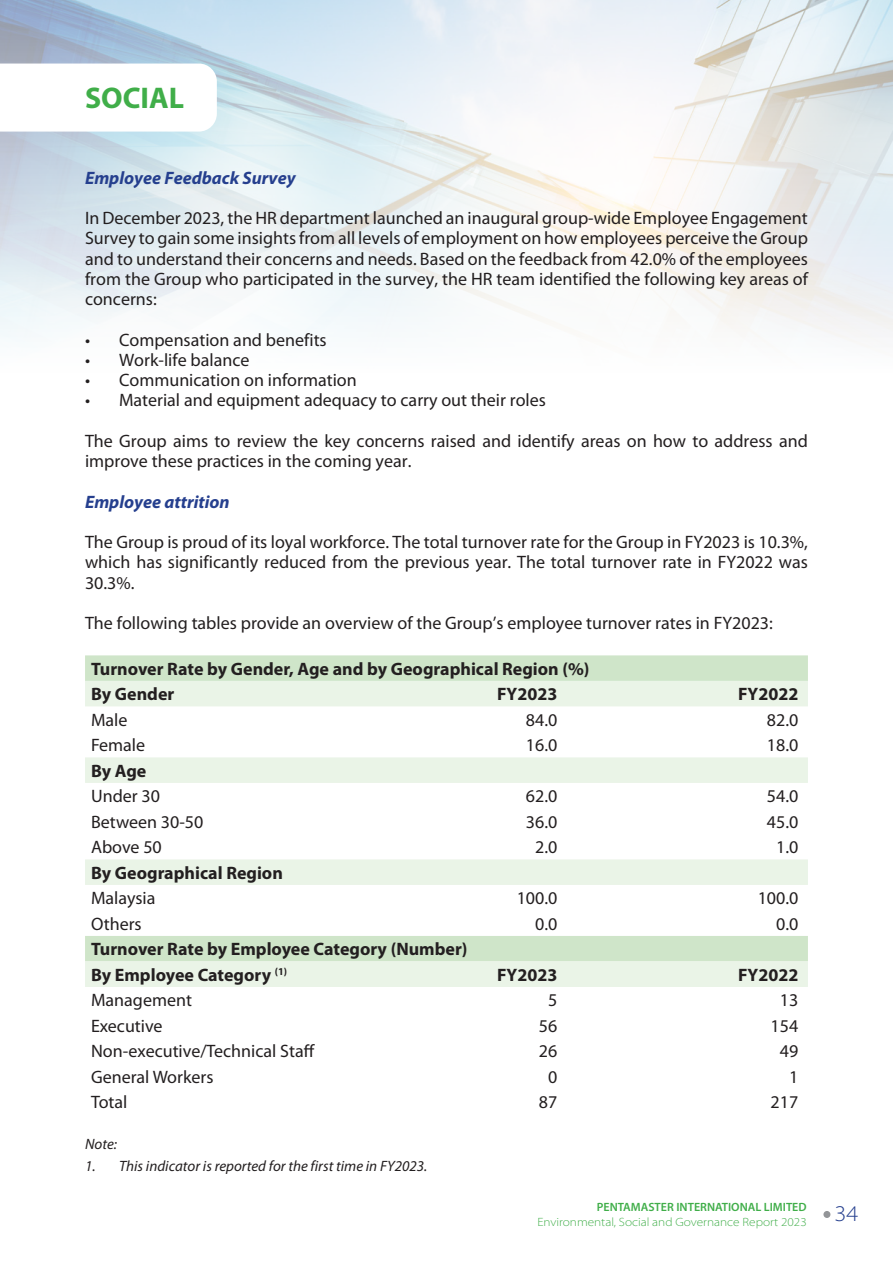
<style>
.page{position:relative;width:893px;height:1263px;background:#fff}
.page>*{position:absolute;margin:0;border:0;box-sizing:border-box;transform-origin:0 0}
.t1{font:700 30px "Myriad Pro";color:#40ae49}
.t2{font:300 semi-expanded 22.5px "Myriad Pro";color:#253f8e}
.t3{font:18px/20.2px "Myriad Pro";color:#231f20;text-align:justify}
.t4{font:700 18px "Myriad Pro";color:#231f20}
.t5{font:italic 700 18px "Myriad Pro";color:#253f8e}
.t6{font:italic 15px "Myriad Pro";color:#231f20}
.t7{font:300 semi-expanded 12px "Myriad Pro";color:#40ae49}
.t8{font:600 12px "Myriad Pro";color:#40ae49}
</style>
<div class="page">
<img style="left:0;top:0;width:893px;height:338px">
<div style="left:823px;top:1211px;width:7px;height:7px;background:#939598;border-radius:50%"></div>
<div style="left:85px;top:655px;width:723px;height:26px;background:#cfe5c9"></div>
<svg style="left:85px;top:681px;width:723px;height:306px"></svg>
<svg style="left:0;top:64px;width:217px;height:68px"></svg>
<p class="t1" style="left:85px;top:81px;width:101px">SOCIAL</p>
<p class="t5" style="left:85px;top:168px;width:212px">Employee Feedback Survey</p>
<p class="t3" style="left:85px;top:208px;width:724px">In December 2023, the HR department launched an inaugural group-wide Employee Engagement Survey to gain some insights from all levels of employment on how employees perceive the Group and to understand their concerns and needs. Based on the feedback from 42.0% of the employees from the Group who participated in the survey, the HR team identified the following key areas of concerns:</p>
<p class="t3" style="left:85px;top:330px;width:243px">• Compensation and benefits</p>
<p class="t3" style="left:85px;top:350px;width:166px">• Work-life balance</p>
<p class="t3" style="left:85px;top:370px;width:273px">• Communication on information</p>
<p class="t3" style="left:85px;top:391px;width:462px">• Material and equipment adequacy to carry out their roles</p>
<p class="t3" style="left:85px;top:431px;width:724px">The Group aims to review the key concerns raised and identify areas on how to address and improve these practices in the coming year.</p>
<p class="t5" style="left:85px;top:492px;width:146px">Employee attrition</p>
<p class="t3" style="left:85px;top:532px;width:724px">The Group is proud of its loyal workforce. The total turnover rate for the Group in FY2023 is 10.3%, which has significantly reduced from the previous year. The total turnover rate in FY2022 was 30.3%.</p>
<p class="t3" style="left:85px;top:613px;width:689px">The following tables provide an overview of the Group’s employee turnover rates in FY2023:</p>
<p class="t4" style="left:91px;top:659px;width:500px">Turnover Rate by Gender, Age and by Geographical Region (%)</p>
<p class="t4" style="left:91px;top:684px;width:85px">By Gender</p>
<p class="t4" style="left:497px;top:684px;width:62px">FY2023</p>
<p class="t4" style="left:738px;top:684px;width:62px">FY2022</p>
<p class="t3" style="left:91px;top:710px;width:38px">Male</p>
<p class="t3" style="left:526px;top:710px;width:33px">84.0</p>
<p class="t3" style="left:767px;top:710px;width:33px">82.0</p>
<p class="t3" style="left:91px;top:736px;width:56px">Female</p>
<p class="t3" style="left:526px;top:736px;width:33px">16.0</p>
<p class="t3" style="left:767px;top:736px;width:33px">18.0</p>
<p class="t4" style="left:91px;top:761px;width:57px">By Age</p>
<p class="t3" style="left:91px;top:787px;width:70px">Under 30</p>
<p class="t3" style="left:526px;top:787px;width:33px">62.0</p>
<p class="t3" style="left:767px;top:787px;width:33px">54.0</p>
<p class="t3" style="left:91px;top:812px;width:114px">Between 30-50</p>
<p class="t3" style="left:526px;top:812px;width:33px">36.0</p>
<p class="t3" style="left:767px;top:812px;width:33px">45.0</p>
<p class="t3" style="left:91px;top:838px;width:72px">Above 50</p>
<p class="t3" style="left:535px;top:838px;width:24px">2.0</p>
<p class="t3" style="left:776px;top:838px;width:24px">1.0</p>
<p class="t4" style="left:91px;top:863px;width:193px">By Geographical Region</p>
<p class="t3" style="left:91px;top:889px;width:66px">Malaysia</p>
<p class="t3" style="left:517px;top:889px;width:42px">100.0</p>
<p class="t3" style="left:758px;top:889px;width:42px">100.0</p>
<p class="t3" style="left:91px;top:914px;width:52px">Others</p>
<p class="t3" style="left:535px;top:914px;width:24px">0.0</p>
<p class="t3" style="left:776px;top:914px;width:24px">0.0</p>
<p class="t4" style="left:91px;top:939px;width:378px">Turnover Rate by Employee Category (Number)</p>
<p class="t4" style="left:91px;top:965px;width:198px">By Employee Category <sup>(1)</sup></p>
<p class="t4" style="left:497px;top:965px;width:62px">FY2023</p>
<p class="t4" style="left:738px;top:965px;width:62px">FY2022</p>
<p class="t3" style="left:91px;top:991px;width:102px">Management</p>
<p class="t3" style="left:548px;top:991px;width:11px">5</p>
<p class="t3" style="left:780px;top:991px;width:20px">13</p>
<p class="t3" style="left:91px;top:1016px;width:73px">Executive</p>
<p class="t3" style="left:539px;top:1016px;width:20px">56</p>
<p class="t3" style="left:771px;top:1016px;width:29px">154</p>
<p class="t3" style="left:91px;top:1042px;width:225px">Non-executive/Technical Staff</p>
<p class="t3" style="left:539px;top:1042px;width:20px">26</p>
<p class="t3" style="left:780px;top:1042px;width:20px">49</p>
<p class="t3" style="left:91px;top:1067px;width:124px">General Workers</p>
<p class="t3" style="left:548px;top:1067px;width:11px">0</p>
<p class="t3" style="left:789px;top:1067px;width:11px">1</p>
<p class="t3" style="left:91px;top:1093px;width:38px">Total</p>
<p class="t3" style="left:539px;top:1093px;width:20px">87</p>
<p class="t3" style="left:771px;top:1093px;width:29px">217</p>
<p class="t6" style="left:85px;top:1136px;width:33px">Note:</p>
<p class="t6" style="left:85px;top:1157px;width:344px">1. This indicator is reported for the first time in FY2023.</p>
<p class="t8" style="left:597px;top:1201px;width:211px">PENTAMASTER INTERNATIONAL LIMITED</p>
<p class="t7" style="left:537px;top:1215px;width:271px">Environmental, Social and Governance Report 2023</p>
<p class="t2" style="left:835px;top:1201px;width:25px">34</p>
</div>
